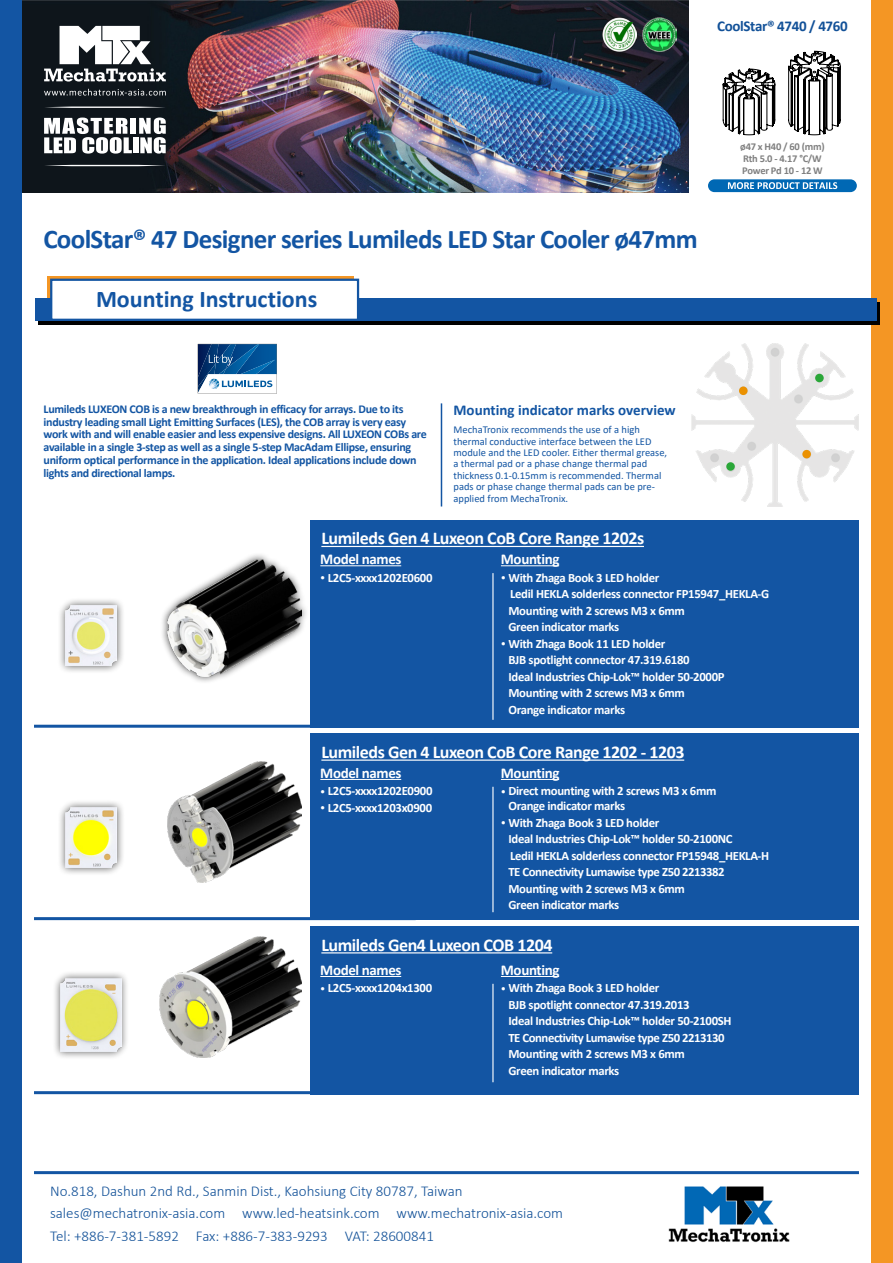
<style>
.page{position:relative;width:893px;height:1263px;background:#fff}
.page>*{position:absolute;margin:0;border:0;box-sizing:border-box;transform-origin:0 0}
.t1{font:700 27px "Calibri";letter-spacing:-.025em;color:#1355a3}
.t2{font:700 24px "Calibri";color:#1355a3}
.t3{font:700 18px "Calibri";letter-spacing:-.025em;color:#fff}
.t4{font:300 15px/22.5px "Calibri";color:#125198}
.t5{font:700 15px "Calibri";letter-spacing:-.025em;color:#fff}
.t6{font:700 15px "Calibri";color:#1355a3}
.t7{font:700 15px "Calibri";letter-spacing:-.025em;color:#125198}
.t8{font:700 12.75px/16.5px "Calibri";letter-spacing:-.025em;color:#fff}
.t9{font:700 12px/12.8px "Calibri";letter-spacing:-.025em;color:#1355a3}
.t10{font:10.5px/11.4px "Calibri";color:#1355a3}
.t11{font:700 10.5px/12px "Calibri";letter-spacing:-.025em;color:#808080}
.s1{font-weight:400;font-size:10.5px}
</style>
<div class="page">
<img style="left:21px;top:0;width:668px;height:192px">
<div style="left:872px;top:0;width:21px;height:1263px;background:#f49624"></div>
<div style="left:0;top:0;width:21px;height:1263px;background:#1355a3"></div>
<hr style="left:34px;top:1171px;width:825px;height:3px;background:#1355a3">
<img style="left:668px;top:1186px;width:122px;height:57px">
<img style="left:602px;top:17px;width:34px;height:34px">
<img style="left:642px;top:17px;width:34px;height:34px">
<svg style="left:44px;top:26px;width:122px;height:56px"></svg>
<svg style="left:44px;top:89px;width:122px;height:7px"></svg>
<svg style="left:44px;top:107px;width:122px;height:1px"></svg>
<svg style="left:44px;top:165px;width:122px;height:1px"></svg>
<div style="left:131px;top:118px;width:5px;height:16px;background:#fff"></div>
<svg style="left:44px;top:118px;width:88px;height:36px"></svg>
<div style="left:133px;top:137px;width:5px;height:16px;background:#fff"></div>
<svg style="left:139px;top:118px;width:27px;height:36px"></svg>
<div style="left:708px;top:179px;width:149px;height:13px;background:#0068b4;border-radius:6px"></div>
<svg style="left:728px;top:182px;width:109px;height:7px"></svg>
<svg style="left:788px;top:51px;width:53px;height:84px"></svg>
<svg style="left:722px;top:68px;width:53px;height:67px"></svg>
<svg style="left:47px;top:276px;width:307px;height:22px"></svg>
<svg style="left:38px;top:302px;width:842px;height:22px;background:#030e1b"></svg>
<div style="left:35px;top:298px;width:842px;height:22px;background:#1355a3"></div>
<div style="left:50px;top:279px;width:309px;height:42px;background:#fff;border:2px solid #1355a3"></div>
<hr style="left:441px;top:403px;width:1px;height:103px;background:#1355a3">
<svg style="left:198px;top:344px;width:79px;height:49px"></svg>
<div style="left:311px;top:926px;width:548px;height:168px;background:#1355a3"></div>
<hr style="left:492px;top:984px;width:2px;height:98px;background:#fff">
<hr style="left:320px;top:976px;width:81px;height:1px;background:#fff">
<hr style="left:321px;top:952px;width:231px;height:1px;background:#fff">
<hr style="left:501px;top:976px;width:58px;height:1px;background:#fff">
<div style="left:52px;top:970px;width:78px;height:89px;background:#000;opacity:.65"></div>
<img style="left:61px;top:978px;width:60px;height:73px">
<div style="left:311px;top:733px;width:548px;height:187px;background:#1355a3"></div>
<div style="left:311px;top:520px;width:548px;height:208px;background:#1355a3"></div>
<hr style="left:492px;top:787px;width:2px;height:125px;background:#fff">
<hr style="left:492px;top:573px;width:2px;height:147px;background:#fff">
<hr style="left:34px;top:1091px;width:382px;height:3px;background:#1355a3">
<hr style="left:34px;top:917px;width:382px;height:3px;background:#1355a3">
<hr style="left:34px;top:725px;width:382px;height:3px;background:#1355a3">
<hr style="left:320px;top:779px;width:81px;height:1px;background:#fff">
<hr style="left:320px;top:565px;width:81px;height:1px;background:#fff">
<hr style="left:321px;top:759px;width:363px;height:2px;background:#fff">
<hr style="left:321px;top:546px;width:323px;height:1px;background:#fff">
<hr style="left:501px;top:779px;width:58px;height:1px;background:#fff">
<hr style="left:501px;top:565px;width:58px;height:1px;background:#fff">
<div style="left:57px;top:799px;width:68px;height:76px;background:#000;opacity:.65"></div>
<img style="left:65px;top:807px;width:52px;height:60px">
<div style="left:57px;top:597px;width:68px;height:77px;background:#000;opacity:.65"></div>
<img style="left:65px;top:605px;width:52px;height:61px">
<img style="left:167px;top:761px;width:134px;height:121px">
<div style="left:159px;top:552px;width:150px;height:132px;background:#000;opacity:.75"></div>
<img style="left:167px;top:560px;width:134px;height:116px">
<img style="left:160px;top:936px;width:141px;height:121px">
<img style="left:691px;top:344px;width:168px;height:162px">
<div style="left:815px;top:374px;width:9px;height:8px;background:#2aa738;border-radius:50%"></div>
<div style="left:726px;top:462px;width:9px;height:9px;background:#2aa738;border-radius:50%"></div>
<div style="left:739px;top:386px;width:8px;height:9px;background:#eb9100;border-radius:50%"></div>
<div style="left:802px;top:450px;width:9px;height:8px;background:#eb9100;border-radius:50%"></div>
<p class="t7" style="left:717px;top:16px;width:132px">CoolStar® 4740 / 4760</p>
<p class="t1" style="left:43px;top:220px;width:656px">CoolStar® 47 Designer series Lumileds LED Star Cooler ø47mm</p>
<p class="t2" style="left:96px;top:282px;width:223px">Mounting Instructions</p>
<p class="t9" style="left:44px;top:402px;width:385px">Lumileds LUXEON COB is a new breakthrough in efficacy for arrays. Due to its industry leading small Light Emitting Surfaces (LES), the COB array is very easy work with and will enable easier and less expensive designs. All LUXEON COBs are available in a single 3-step as well as a single 5-step MacAdam Ellipse, ensuring uniform optical performance in the application. Ideal applications include down lights and directional lamps.</p>
<p class="t6" style="left:453px;top:399px;width:224px">Mounting indicator marks overview</p>
<p class="t10" style="left:453px;top:424px;width:215px">MechaTronix recommends the use of a high thermal conductive interface between the LED module and the LED cooler. Either thermal grease, a thermal pad or a phase change thermal pad thickness 0.1-0.15mm is recommended. Thermal pads or phase change thermal pads can be pre&shy;applied from MechaTronix.</p>
<p class="t3" style="left:321px;top:526px;width:325px">Lumileds Gen 4 Luxeon CoB Core Range 1202s</p>
<p class="t11" style="left:740px;top:140px;width:86px">ø47 x H40 / 60 (mm)<br>Rth 5.0 - 4.17 °C/W<br>Power Pd 10 - 12 W</p>
<p class="t5" style="left:320px;top:548px;width:83px">Model names</p>
<p class="t8" style="left:320px;top:569px;width:114px"><span class="s1">•</span> L2C5-xxxx1202E0600</p>
<p class="t5" style="left:501px;top:548px;width:60px">Mounting</p>
<p class="t8" style="left:501px;top:569px;width:160px"><span class="s1">•</span> With Zhaga Book 3 LED holder</p>
<p class="t8" style="left:510px;top:586px;width:261px">Ledil HEKLA solderless connector FP15947_HEKLA-G</p>
<p class="t8" style="left:508px;top:602px;width:178px">Mounting with 2 screws M3 x 6mm<br>Green indicator marks</p>
<p class="t8" style="left:508px;top:635px;width:183px;text-indent:-8px"><span class="s1">•</span> With Zhaga Book 11 LED holder<br>BJB spotlight connector 47.319.6180</p>
<p class="t8" style="left:508px;top:668px;width:218px">Ideal Industries Chip-Lok™ holder 50-2000P</p>
<p class="t8" style="left:508px;top:685px;width:178px">Mounting with 2 screws M3 x 6mm<br>Orange indicator marks</p>
<p class="t3" style="left:321px;top:739px;width:365px">Lumileds Gen 4 Luxeon CoB Core Range 1202 - 1203</p>
<p class="t5" style="left:320px;top:762px;width:83px">Model names</p>
<p class="t8" style="left:320px;top:783px;width:114px"><span class="s1">•</span> L2C5-xxxx1202E0900</p>
<p class="t8" style="left:320px;top:799px;width:113px"><span class="s1">•</span> L2C5-xxxx1203x0900</p>
<p class="t5" style="left:501px;top:762px;width:60px">Mounting</p>
<p class="t8" style="left:501px;top:783px;width:217px"><span class="s1">•</span> Direct mounting with 2 screws M3 x 6mm</p>
<p class="t8" style="left:508px;top:798px;width:118px">Orange indicator marks</p>
<p class="t8" style="left:501px;top:814px;width:160px"><span class="s1">•</span> With Zhaga Book 3 LED holder</p>
<p class="t8" style="left:508px;top:831px;width:226px">Ideal Industries Chip-Lok™ holder 50-2100NC</p>
<p class="t8" style="left:510px;top:847px;width:261px">Ledil HEKLA solderless connector FP15948_HEKLA-H</p>
<p class="t8" style="left:508px;top:864px;width:218px">TE Connectivity Lumawise type Z50 2213382</p>
<p class="t8" style="left:508px;top:880px;width:178px">Mounting with 2 screws M3 x 6mm<br>Green indicator marks</p>
<p class="t3" style="left:321px;top:932px;width:233px">Lumileds Gen4 Luxeon COB 1204</p>
<p class="t5" style="left:501px;top:959px;width:60px">Mounting</p>
<p class="t8" style="left:508px;top:980px;width:183px;text-indent:-8px"><span class="s1">•</span> With Zhaga Book 3 LED holder<br>BJB spotlight connector 47.319.2013</p>
<p class="t8" style="left:508px;top:1013px;width:225px">Ideal Industries Chip-Lok™ holder 50-2100SH</p>
<p class="t8" style="left:508px;top:1029px;width:218px">TE Connectivity Lumawise type Z50 2213130</p>
<p class="t8" style="left:508px;top:1046px;width:178px">Mounting with 2 screws M3 x 6mm<br>Green indicator marks</p>
<p class="t5" style="left:320px;top:959px;width:83px">Model names</p>
<p class="t8" style="left:320px;top:980px;width:113px"><span class="s1">•</span> L2C5-xxxx1204x1300</p>
<p class="t4" style="left:50px;top:1179px;width:515px">No.818, Dashun 2nd Rd., Sanmin Dist., Kaohsiung City 80787, Taiwan sales@mechatronix-asia.com www.led-heatsink.com www.mechatronix-asia.com<br>Tel: +886-7-381-5892 Fax: +886-7-383-9293 VAT: 28600841</p>
</div>
